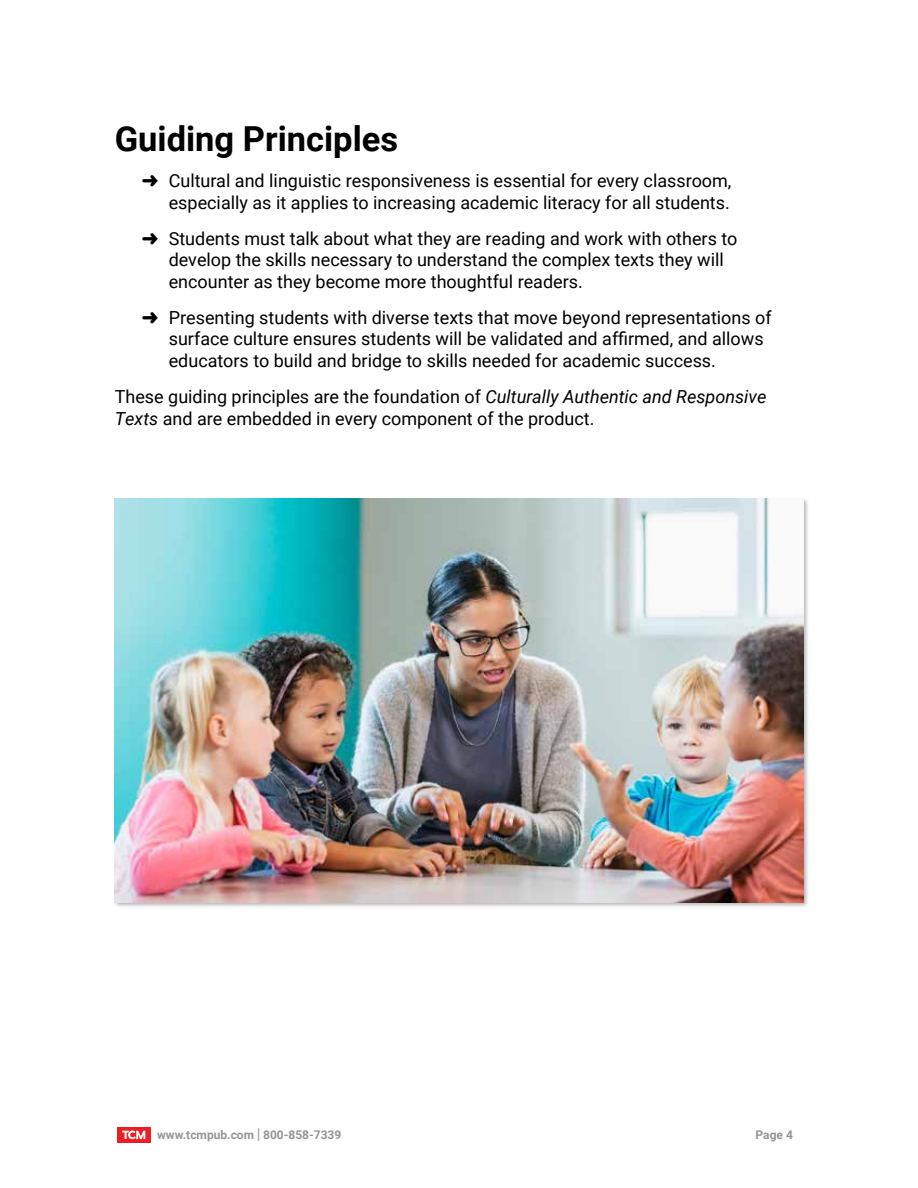
<style>
.page{position:relative;width:918px;height:1188px;background:#fff}
.page>*{position:absolute;margin:0;border:0;box-sizing:border-box;transform-origin:0 0}
.t1{font:700 34.5px "Roboto";color:#000}
.t2{font:18px/21.6px "Roboto";color:#000}
.t3{font:700 12px "Roboto";color:#939598}
.s1{font-style:italic}
.s2{font-size:15px}
</style>
<div class="page">
<div style="left:117px;top:1127px;width:34px;height:16px;background:#ed1d24"></div>
<svg style="left:122px;top:1131px;width:23px;height:8px"></svg>
<div style="left:113px;top:497px;width:697px;height:412px;background:#000;opacity:.3"></div>
<img style="left:115px;top:499px;width:688px;height:403px">
<h1 class="t1" style="left:115px;top:114px;width:285px">Guiding Principles</h1>
<p class="t2" style="left:142px;top:169px;width:591px;text-align:right">➜ Cultural and linguistic responsiveness is essential for every classroom, especially as it applies to increasing academic literacy for all students.</p>
<p class="t2" style="left:169px;top:227px;width:570px;text-indent:-27px">➜ Students must talk about what they are reading and work with others to develop the skills necessary to understand the complex texts they will encounter as they become more thoughtful readers.</p>
<p class="t2" style="left:169px;top:306px;width:605px;text-indent:-27px">➜ Presenting students with diverse texts that move beyond representations of surface culture ensures students will be validated and affirmed, and allows educators to build and bridge to skills needed for academic success.</p>
<p class="t2" style="left:115px;top:385px;width:653px">These guiding principles are the foundation of <span class="s1">Culturally Authentic and Responsive<br>Texts</span> and are embedded in every component of the product.</p>
<p class="t3" style="left:157px;top:1126px;width:186px">www.tcmpub.com <span class="s2">|</span> 800-858-7339</p>
<p class="t3" style="left:756px;top:1126px;width:39px">Page 4</p>
</div>
